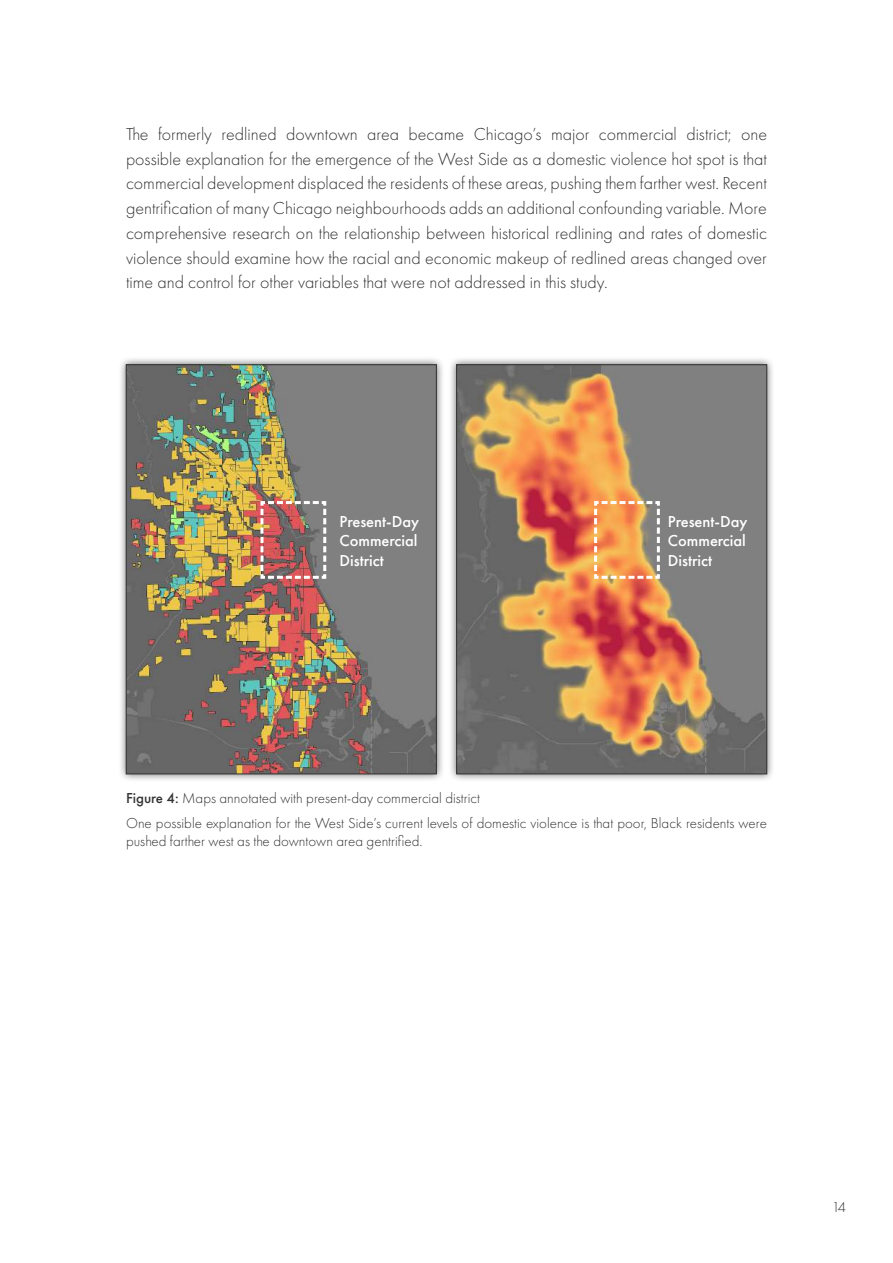
<style>
.page{position:relative;width:893px;height:1263px;background:#fff}
.page>*{position:absolute;margin:0;border:0;box-sizing:border-box;transform-origin:0 0}
.t1{font:300 18px/24.8px "Futura PT";color:#333;text-align:justify}
.t2{font:500 16.5px/19.5px "Futura PT";color:#fff;text-align:justify}
.t3{font:300 15px/25.5px "Futura PT";color:#333}
.s1{font-weight:500}
</style>
<div class="page">
<div style="left:448px;top:356px;width:327px;height:426px;background:#333;opacity:.75"></div>
<img style="left:458px;top:367px;width:307px;height:405px">
<div style="left:456px;top:365px;width:311px;height:409px;border:1px solid #333"></div>
<div style="left:118px;top:356px;width:326px;height:426px;background:#333;opacity:.75"></div>
<img style="left:128px;top:367px;width:307px;height:405px">
<div style="left:126px;top:365px;width:311px;height:409px;border:1px solid #333"></div>
<img style="left:259px;top:499px;width:69px;height:81px">
<svg style="left:593px;top:499px;width:68px;height:81px"></svg>
<p class="t1" style="left:126px;top:123px;width:642px">The formerly redlined downtown area became Chicago’s major commercial district; one possible explanation for the emergence of the West Side as a domestic violence hot spot is that commercial development displaced the residents of these areas, pushing them farther west. Recent gentrification of many Chicago neighbourhoods adds an additional confounding variable. More comprehensive research on the relationship between historical redlining and rates of domestic violence should examine how the racial and economic makeup of redlined areas changed over time and control for other variables that were not addressed in this study.</p>
<p class="t2" style="left:339px;top:513px;width:81px">Present-Day Commercial District</p>
<p class="t2" style="left:668px;top:513px;width:81px">Present-Day Commercial District</p>
<p class="t3" style="left:126px;top:786px;width:642px"><span class="s1">Figure 4:</span> Maps annotated with present-day commercial district<br>One possible explanation for the West Side’s current levels of domestic violence is that poor, Black residents were</p>
<p class="t3" style="left:126px;top:829px;width:298px">pushed farther west as the downtown area gentrified.</p>
<p class="t3" style="left:832px;top:1195px;width:16px">14</p>
</div>
